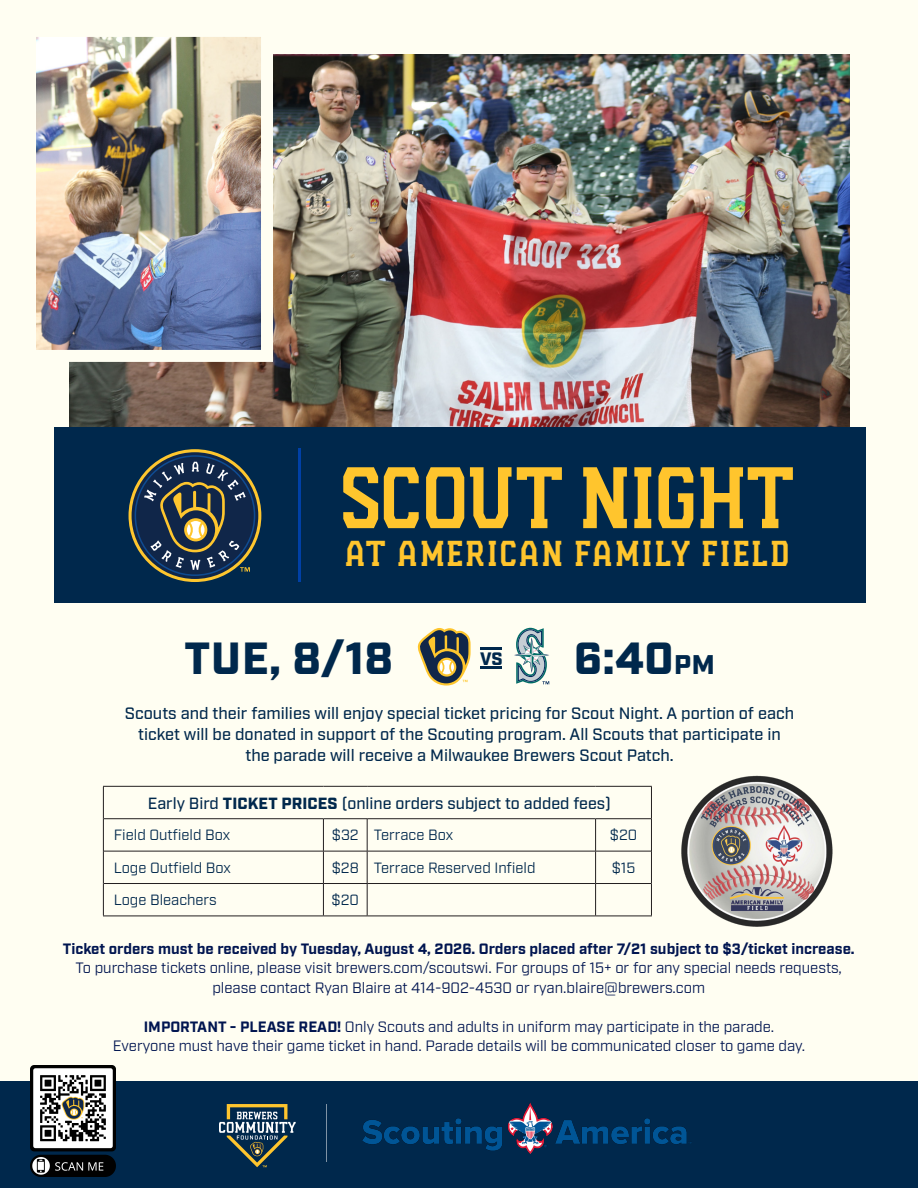
<style>
.page{position:relative;width:918px;height:1188px;background:#fffef2}
.page>*{position:absolute;margin:0;border:0;box-sizing:border-box;transform-origin:0 0}
.t1{font:87px "Brewers Industrial";letter-spacing:-.025em;color:#ffc52d}
.t2{font:900 45px "Industry";letter-spacing:.015em;color:#00284c}
.t3{font:36px "Brewers Industrial";letter-spacing:.03em;color:#ffc52d}
.t4{font:900 18px "Industry";color:#00284c}
.t5{font:500 16.5px "Industry";color:#00284c}
.t6{font:500 16.2px "Industry";color:#00284c}
.t7{font:15px/19.5px "Industry";color:#001550;text-align:center}
.t8{font:14.85px "Industry";color:#00284c}
.s1{font-size:27px}
.s2{font-weight:900}
.s3{font-weight:700}
</style>
<div class="page">
<img style="left:70px;top:54px;width:779px;height:374px">
<div style="left:0;top:1081px;width:918px;height:107px;background:#00284c"></div>
<svg style="left:418px;top:628px;width:53px;height:58px"></svg>
<hr style="left:480px;top:667px;width:22px;height:2px;background:#00284c">
<hr style="left:480px;top:648px;width:22px;height:2px;background:#00284c">
<div style="left:54px;top:428px;width:811px;height:175px;background:#00284c"></div>
<svg style="left:129px;top:449px;width:132px;height:133px"></svg>
<hr style="left:298px;top:449px;width:3px;height:133px;background:#0040a6">
<hr style="left:104px;top:818px;width:219px;height:1px;background:#231f20">
<hr style="left:323px;top:818px;width:44px;height:1px;background:#231f20">
<hr style="left:323px;top:819px;width:1px;height:32px;background:#231f20">
<hr style="left:367px;top:818px;width:229px;height:1px;background:#231f20">
<hr style="left:367px;top:819px;width:1px;height:32px;background:#231f20">
<hr style="left:596px;top:818px;width:55px;height:1px;background:#231f20">
<hr style="left:595px;top:819px;width:1px;height:32px;background:#231f20">
<hr style="left:104px;top:851px;width:219px;height:1px;background:#231f20">
<hr style="left:323px;top:851px;width:44px;height:1px;background:#231f20">
<hr style="left:323px;top:851px;width:1px;height:32px;background:#231f20">
<hr style="left:367px;top:851px;width:229px;height:1px;background:#231f20">
<hr style="left:367px;top:851px;width:1px;height:32px;background:#231f20">
<hr style="left:596px;top:851px;width:55px;height:1px;background:#231f20">
<hr style="left:595px;top:851px;width:1px;height:32px;background:#231f20">
<hr style="left:104px;top:883px;width:219px;height:1px;background:#231f20">
<hr style="left:323px;top:883px;width:44px;height:1px;background:#231f20">
<hr style="left:323px;top:884px;width:1px;height:32px;background:#231f20">
<hr style="left:367px;top:883px;width:229px;height:1px;background:#231f20">
<hr style="left:367px;top:884px;width:1px;height:32px;background:#231f20">
<hr style="left:596px;top:883px;width:55px;height:1px;background:#231f20">
<hr style="left:595px;top:884px;width:1px;height:32px;background:#231f20">
<hr style="left:103px;top:786px;width:220px;height:1px;background:#231f20">
<hr style="left:103px;top:787px;width:1px;height:32px;background:#231f20">
<hr style="left:323px;top:786px;width:44px;height:1px;background:#231f20">
<hr style="left:367px;top:786px;width:229px;height:1px;background:#231f20">
<hr style="left:596px;top:786px;width:56px;height:1px;background:#231f20">
<hr style="left:651px;top:787px;width:1px;height:32px;background:#231f20">
<hr style="left:103px;top:819px;width:1px;height:32px;background:#231f20">
<hr style="left:651px;top:819px;width:1px;height:32px;background:#231f20">
<hr style="left:103px;top:851px;width:1px;height:33px;background:#231f20">
<hr style="left:651px;top:851px;width:1px;height:33px;background:#231f20">
<hr style="left:103px;top:884px;width:1px;height:32px;background:#231f20">
<hr style="left:651px;top:884px;width:1px;height:32px;background:#231f20">
<hr style="left:103px;top:916px;width:220px;height:1px;background:#231f20">
<hr style="left:323px;top:916px;width:44px;height:1px;background:#231f20">
<hr style="left:367px;top:916px;width:229px;height:1px;background:#231f20">
<hr style="left:596px;top:916px;width:56px;height:1px;background:#231f20">
<svg style="left:219px;top:1104px;width:77px;height:63px"></svg>
<hr style="left:326px;top:1104px;width:1px;height:57px;background:#fff">
<img style="left:363px;top:1103px;width:329px;height:51px">
<svg style="left:514px;top:628px;width:35px;height:56px"></svg>
<img style="left:36px;top:36px;width:243px;height:332px">
<img style="left:681px;top:775px;width:152px;height:152px">
<img style="left:30px;top:1065px;width:86px;height:111px">
<p class="t1" style="left:339px;top:454px;width:458px">SCOUT NIGHT</p>
<p class="t3" style="left:344px;top:535px;width:447px">AT AMERICAN FAMILY FIELD</p>
<p class="t2" style="left:185px;top:631px;width:210px">TUE, 8/18</p>
<p class="t4" style="left:480px;top:648px;width:24px">VS</p>
<p class="t2" style="left:574px;top:631px;width:142px">6:40<span class="s1">PM</span></p>
<p class="t5" style="left:125px;top:703px;width:671px">Scouts and their families will enjoy special ticket pricing for Scout Night. A portion of each</p>
<p class="t5" style="left:138px;top:724px;width:644px">ticket will be donated in support of the Scouting program. All Scouts that participate in</p>
<p class="t5" style="left:245px;top:745px;width:430px">the parade will receive a Milwaukee Brewers Scout Patch.</p>
<p class="t6" style="left:148px;top:793px;width:465px">Early Bird <span class="s2">TICKET PRICES</span> (online orders subject to added fees)</p>
<p class="t8" style="left:114px;top:826px;width:118px">Field Outfield Box</p>
<p class="t8" style="left:332px;top:826px;width:29px">$32</p>
<p class="t8" style="left:374px;top:826px;width:81px">Terrace Box</p>
<p class="t8" style="left:610px;top:826px;width:29px">$20</p>
<p class="t8" style="left:114px;top:859px;width:119px">Loge Outfield Box</p>
<p class="t8" style="left:332px;top:859px;width:29px">$28</p>
<p class="t8" style="left:374px;top:859px;width:163px">Terrace Reserved Infield</p>
<p class="t8" style="left:612px;top:859px;width:25px">$15</p>
<p class="t8" style="left:114px;top:891px;width:105px">Loge Bleachers</p>
<p class="t8" style="left:332px;top:891px;width:29px">$20</p>
<p class="t7" style="left:63px;top:939px;width:793px"><span class="s3">Ticket orders must be received by Tuesday, August 4, 2026. Orders placed after 7/21 subject to $3/ticket increase.<br></span>To purchase tickets online, please visit brewers.com/scoutswi. For groups of 15+ or for any special needs requests, please contact Ryan Blaire at 414-902-4530 or ryan.blaire@brewers.com</p>
<p class="t7" style="left:113px;top:1017px;width:694px"><span class="s3">IMPORTANT - PLEASE READ!</span> Only Scouts and adults in uniform may participate in the parade.<br>Everyone must have their game ticket in hand. Parade details will be communicated closer to game day.</p>
</div>
